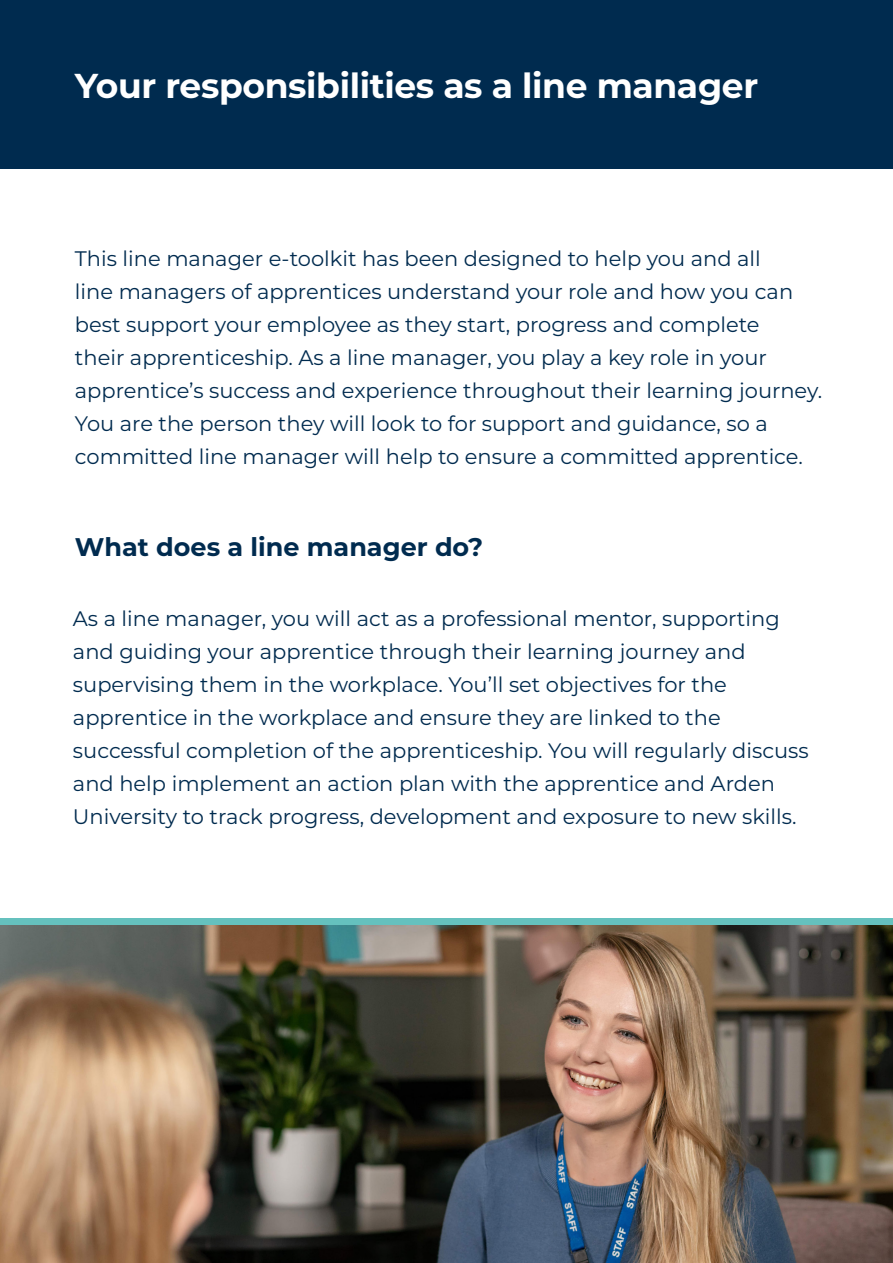
<style>
.page{position:relative;width:893px;height:1263px;background:#fff}
.page>*{position:absolute;margin:0;border:0;box-sizing:border-box;transform-origin:0 0}
.t1{font:700 34.5px "Montserrat";letter-spacing:-.01em;color:#fff}
.t2{font:700 25.5px "Montserrat";color:#002b4f}
.t3{font:21px/33px "Montserrat";color:#002b4f}
</style>
<div class="page">
<div style="left:0;top:0;width:893px;height:168px;background:#002b4f"></div>
<img style="left:0;top:924px;width:893px;height:339px">
<div style="left:0;top:918px;width:893px;height:6px;background:#65c1be"></div>
<p class="t1" style="left:75px;top:61px;width:685px">Your responsibilities as a line manager</p>
<p class="t3" style="left:75px;top:241px;width:749px">This line manager e-toolkit has been designed to help you and all<br>line managers of apprentices understand your role and how you can best support your employee as they start, progress and complete<br>their apprenticeship. As a line manager, you play a key role in your apprentice’s success and experience throughout their learning journey.<br>You are the person they will look to for support and guidance, so a committed line manager will help to ensure a committed apprentice.</p>
<p class="t2" style="left:75px;top:528px;width:410px">What does a line manager do?</p>
<p class="t3" style="left:73px;top:602px;width:737px">As a line manager, you will act as a professional mentor, supporting and guiding your apprentice through their learning journey and supervising them in the workplace. You’ll set objectives for the apprentice in the workplace and ensure they are linked to the successful completion of the apprenticeship. You will regularly discuss and help implement an action plan with the apprentice and Arden University to track progress, development and exposure to new skills.</p>
</div>
